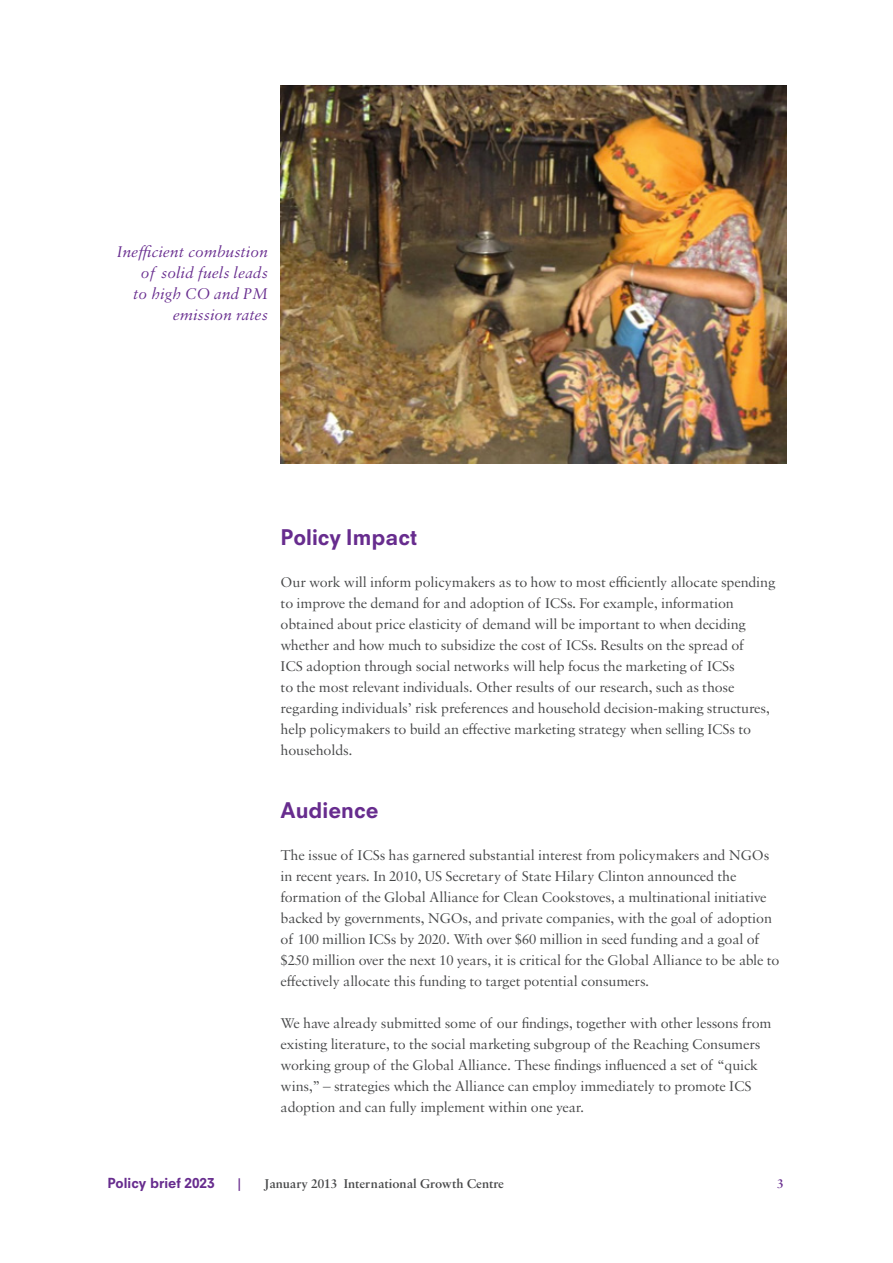
<style>
.page{position:relative;width:893px;height:1263px;background:#fff}
.page>*{position:absolute;margin:0;border:0;box-sizing:border-box;transform-origin:0 0}
.t1{font:800 21px "Neuzeit SLT Std";color:#672c8e}
.t2{font:italic 16.5px/21px "Sabon MT Std";color:#672c8e;text-align:right}
.t3{font:15px/21px "Sabon MT Std";letter-spacing:-.01em;color:#454647}
.t4{font:600 13.5px "Sabon MT Std";color:#454647}
.t5{font:800 13.5px "Neuzeit SLT Std";color:#672c8e}
.t6{font:600 13.5px "Sabon MT Std";color:#672c8e}
</style>
<div class="page">
<img style="left:281px;top:85px;width:506px;height:379px">
<p class="t2" style="left:117px;top:241px;width:152px">Inefficient combustion of solid fuels leads<br>to high CO and PM emission rates</p>
<h1 class="t1" style="left:281px;top:524px;width:138px">Policy Impact</h1>
<p class="t3" style="left:281px;top:571px;width:496px">Our work will inform policymakers as to how to most efficiently allocate spending to improve the demand for and adoption of ICSs. For example, information obtained about price elasticity of demand will be important to when deciding whether and how much to subsidize the cost of ICSs. Results on the spread of<br>ICS adoption through social networks will help focus the marketing of ICSs<br>to the most relevant individuals. Other results of our research, such as those regarding individuals’ risk preferences and household decision-making structures, help policymakers to build an effective marketing strategy when selling ICSs to households.</p>
<h1 class="t1" style="left:281px;top:797px;width:99px">Audience</h1>
<p class="t3" style="left:281px;top:844px;width:500px">The issue of ICSs has garnered substantial interest from policymakers and NGOs in recent years. In 2010, US Secretary of State Hilary Clinton announced the formation of the Global Alliance for Clean Cookstoves, a multinational initiative backed by governments, NGOs, and private companies, with the goal of adoption of 100 million ICSs by 2020. With over $60 million in seed funding and a goal of $250 million over the next 10 years, it is critical for the Global Alliance to be able to effectively allocate this funding to target potential consumers.</p>
<p class="t3" style="left:281px;top:1012px;width:492px">We have already submitted some of our findings, together with other lessons from existing literature, to the social marketing subgroup of the Reaching Consumers working group of the Global Alliance. These findings influenced a set of “quick wins,” – strategies which the Alliance can employ immediately to promote ICS adoption and can fully implement within one year.</p>
<p class="t5" style="left:107px;top:1175px;width:109px">Policy brief 2023</p>
<p class="t6" style="left:237px;top:1176px;width:5px">|</p>
<p class="t4" style="left:264px;top:1176px;width:242px">January 2013 International Growth Centre</p>
<p class="t6" style="left:777px;top:1176px;width:8px">3</p>
</div>
